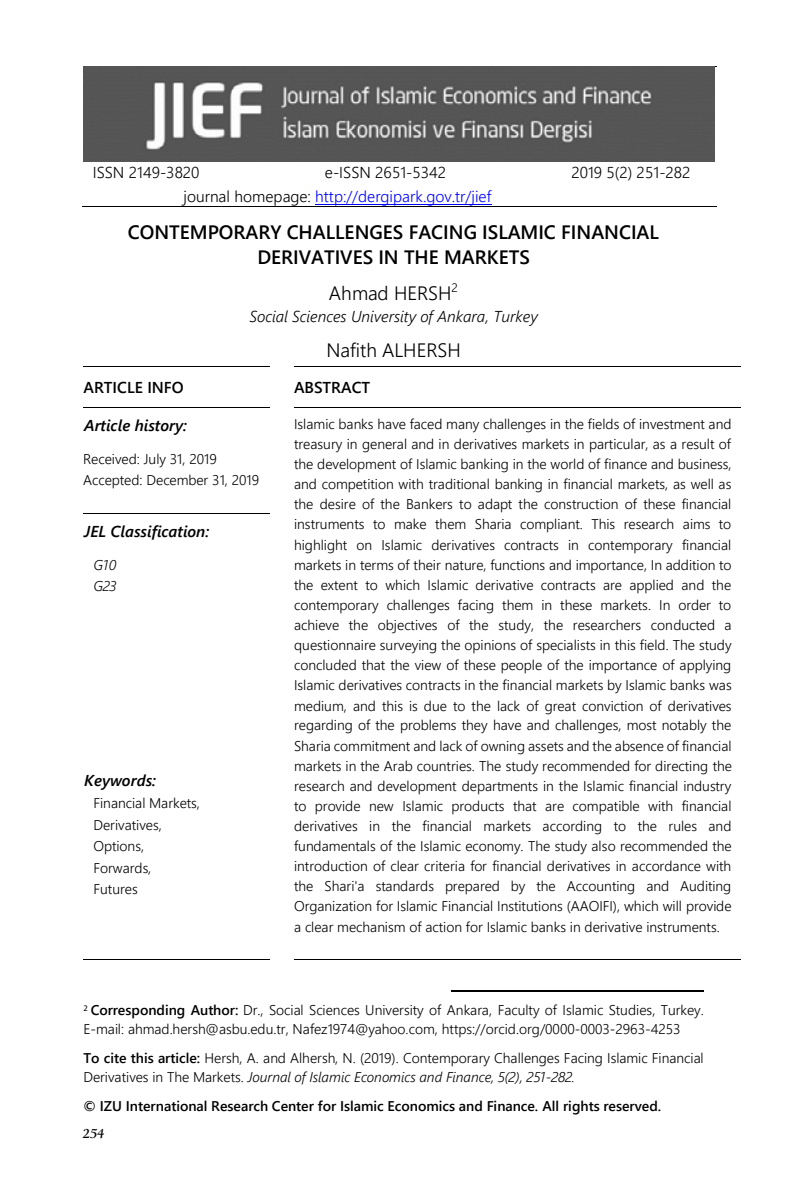
<style>
.page{position:relative;width:794px;height:1191px;background:#fff}
.page>*{position:absolute;margin:0;border:0;box-sizing:border-box;transform-origin:0 0}
.t1{font:600 19.25px/25.4px "Segoe UI";color:#000;text-align:center}
.t2{font:300 19.25px "Segoe UI";color:#000}
.t3{font:300 15.75px "Segoe UI";color:#00f}
.t4{font:300 15.75px "Segoe UI";letter-spacing:.005em;color:#000}
.t5{font:italic 600 15.75px "Segoe UI";color:#000}
.t6{font:italic 300 15.75px "Segoe UI";color:#000}
.t7{font:600 15.75px "Segoe UI";color:#000}
.t8{font:300 14px/20.1px "Segoe UI";letter-spacing:-.005em;color:#000}
.t9{font:600 14px "Segoe UI";color:#000}
.t10{font:italic 300 14px/21.3px "Segoe UI";color:#000}
.t11{font:italic 700 14px "Berkeley YKY";color:#000}
.s1{color:#000}
.s2{font-weight:600}
.s3{font-style:italic}
</style>
<div class="page">
<hr style="left:83px;top:366px;width:186px;height:1px;background:#000">
<hr style="left:294px;top:366px;width:447px;height:1px;background:#000">
<hr style="left:83px;top:407px;width:186px;height:1px;background:#000">
<hr style="left:294px;top:407px;width:447px;height:1px;background:#000">
<hr style="left:83px;top:513px;width:186px;height:1px;background:#000">
<hr style="left:83px;top:959px;width:186px;height:1px;background:#000">
<hr style="left:294px;top:959px;width:447px;height:1px;background:#000">
<hr style="left:452px;top:990px;width:252px;height:1px;background:#000">
<hr style="left:315px;top:204px;width:176px;height:1px;background:#00f">
<hr style="left:83px;top:66px;width:633px;height:1px;background:#000">
<hr style="left:82px;top:206px;width:634px;height:1px;background:#000">
<img style="left:83px;top:67px;width:632px;height:94px">
<p class="t4" style="left:93px;top:158px;width:108px">ISSN 2149-3820</p>
<p class="t4" style="left:325px;top:158px;width:123px">e-ISSN 2651-5342</p>
<p class="t4" style="left:571px;top:158px;width:120px">2019 5(2) 251-282</p>
<p class="t3" style="left:183px;top:182px;width:309px"><span class="s1">journal homepage:</span> http://dergipark.gov.tr/jief</p>
<h1 class="t1" style="left:128px;top:217px;width:532px">CONTEMPORARY CHALLENGES FACING ISLAMIC FINANCIAL<br>DERIVATIVES IN THE MARKETS</h1>
<h1 class="t2" style="left:329px;top:275px;width:130px">Ahmad HERSH<sup>2</sup></h1>
<p class="t6" style="left:249px;top:301px;width:290px">Social Sciences University of Ankara, Turkey</p>
<h1 class="t2" style="left:326px;top:332px;width:136px">Nafith ALHERSH</h1>
<p class="t7" style="left:84px;top:373px;width:102px">ARTICLE INFO</p>
<p class="t7" style="left:294px;top:373px;width:78px">ABSTRACT</p>
<p class="t5" style="left:84px;top:410px;width:104px">Article history:</p>
<p class="t8" style="left:83px;top:446px;width:178px;line-height:21.3px">Received: July 31, 2019<br>Accepted: December 31, 2019</p>
<p class="t8" style="left:294px;top:412px;width:439px;text-align:justify">Islamic banks have faced many challenges in the fields of investment and treasury in general and in derivatives markets in particular, as a result of the development of Islamic banking in the world of finance and business, and competition with traditional banking in financial markets, as well as the desire of the Bankers to adapt the construction of these financial instruments to make them Sharia compliant. This research aims to highlight on Islamic derivatives contracts in contemporary financial markets in terms of their nature, functions and importance, In addition to the extent to which Islamic derivative contracts are applied and the contemporary challenges facing them in these markets. In order to achieve the objectives of the study, the researchers conducted a questionnaire surveying the opinions of specialists in this field. The study concluded that the view of these people of the importance of applying Islamic derivatives contracts in the financial markets by Islamic banks was medium, and this is due to the lack of great conviction of derivatives regarding of the problems they have and challenges, most notably the Sharia commitment and lack of owning assets and the absence of financial markets in the Arab countries. The study recommended for directing the research and development departments in the Islamic financial industry to provide new Islamic products that are compatible with financial derivatives in the financial markets according to the rules and fundamentals of the Islamic economy. The study also recommended the introduction of clear criteria for financial derivatives in accordance with the Shari'a standards prepared by the Accounting and Auditing Organization for Islamic Financial Institutions (AAOIFI), which will provide a clear mechanism of action for Islamic banks in derivative instruments.</p>
<p class="t5" style="left:84px;top:516px;width:127px">JEL Classification:</p>
<p class="t10" style="left:93px;top:552px;width:24px">G10<br>G23</p>
<p class="t5" style="left:84px;top:765px;width:73px">Keywords:</p>
<p class="t8" style="left:93px;top:791px;width:108px;line-height:21.3px">Financial Markets,<br>Derivatives,<br>Options,<br>Forwards,<br>Futures</p>
<p class="t8" style="left:83px;top:999px;width:622px;line-height:18.9px"><sup>2</sup> <span class="s2">Corresponding Author:</span> Dr., Social Sciences University of Ankara, Faculty of Islamic Studies, Turkey.<br>E-mail: ahmad.hersh@asbu.edu.tr, Nafez1974@yahoo.com, https://orcid.org/0000-0003-2963-4253</p>
<p class="t8" style="left:83px;top:1047px;width:622px;line-height:18.7px"><span class="s2">To cite this article:</span> Hersh, A. and Alhersh, N. (2019). Contemporary Challenges Facing Islamic Financial<br>Derivatives in The Markets. <span class="s3">Journal of Islamic Economics and Finance, 5(2), 251-282.</span></p>
<p class="t9" style="left:84px;top:1092px;width:579px">© IZU International Research Center for Islamic Economics and Finance. All rights reserved.</p>
<p class="t11" style="left:83px;top:1124px;width:23px">254</p>
</div>
